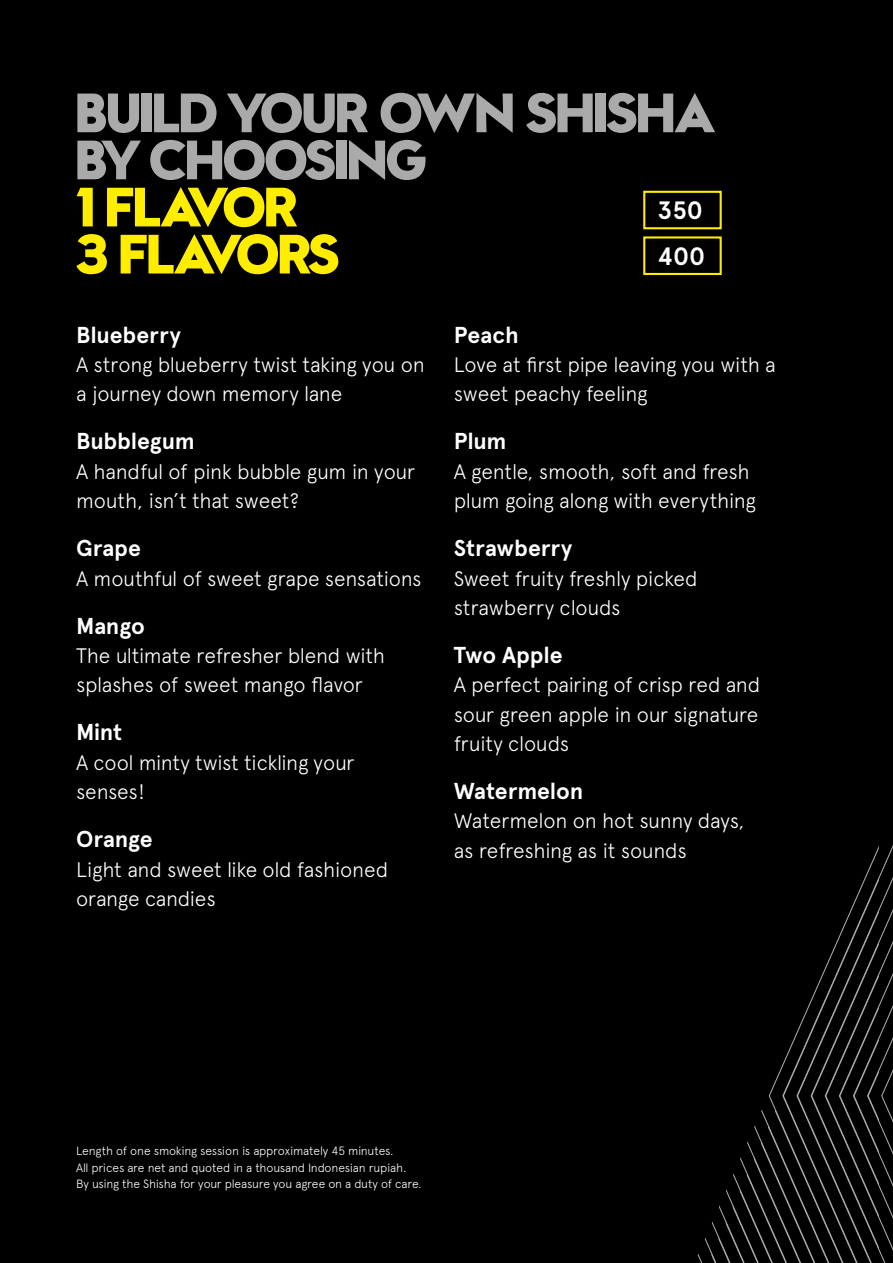
<style>
.page{position:relative;width:893px;height:1263px;background:#000}
.page>*{position:absolute;margin:0;border:0;box-sizing:border-box;transform-origin:0 0}
.t1{font:700 50.25px/47.1px "W Sans New";color:#aaa}
.t2{font:700 50.25px/47.1px "W Sans New";color:#ffed00}
.t3{font:700 25.05px/45.8px "Apercu Pro";letter-spacing:-.005em;color:#fff}
.t4{font:700 22.95px "Apercu Pro";letter-spacing:-.005em;color:#fff}
.t5{font:300 21px/29.2px "Apercu Pro";letter-spacing:-.015em;color:#fff}
.t6{font:300 12px/16.2px "Apercu Pro";letter-spacing:-.015em;color:#fff}
</style>
<div class="page">
<svg style="left:879px;top:845px;width:14px;height:418px"></svg>
<svg style="left:697px;top:846px;width:182px;height:417px"></svg>
<div style="left:643px;top:191px;width:79px;height:38px;border:2px solid #ffed00"></div>
<div style="left:643px;top:236px;width:79px;height:39px;border:2px solid #ffed00"></div>
<h1 class="t1" style="left:76px;top:91px;width:640px">BUILD YOUR OWN SHISHA<br>BY CHOOSING</h1>
<h1 class="t2" style="left:76px;top:186px;width:264px">1 FLAVOR<br>3 FLAVORS</h1>
<p class="t3" style="left:658px;top:186px;width:49px">350<br>400</p>
<p class="t4" style="left:76px;top:317px;width:106px">Blueberry</p>
<p class="t5" style="left:76px;top:348px;width:350px">A strong blueberry twist taking you on a journey down memory lane</p>
<p class="t4" style="left:76px;top:424px;width:120px">Bubblegum</p>
<p class="t5" style="left:76px;top:455px;width:341px">A handful of pink bubble gum in your mouth, isn’t that sweet?</p>
<p class="t4" style="left:76px;top:531px;width:66px">Grape</p>
<p class="t5" style="left:76px;top:562px;width:347px">A mouthful of sweet grape sensations</p>
<p class="t4" style="left:76px;top:608px;width:70px">Mango</p>
<p class="t5" style="left:76px;top:639px;width:311px">The ultimate refresher blend with splashes of sweet mango flavor</p>
<p class="t4" style="left:76px;top:715px;width:48px">Mint</p>
<p class="t5" style="left:76px;top:746px;width:280px">A cool minty twist tickling your senses!</p>
<p class="t4" style="left:76px;top:822px;width:78px">Orange</p>
<p class="t5" style="left:76px;top:853px;width:314px">Light and sweet like old fashioned orange candies</p>
<p class="t4" style="left:454px;top:317px;width:66px">Peach</p>
<p class="t5" style="left:454px;top:348px;width:324px">Love at first pipe leaving you with a sweet peachy feeling</p>
<p class="t4" style="left:454px;top:424px;width:54px">Plum</p>
<p class="t5" style="left:454px;top:455px;width:304px">A gentle, smooth, soft and fresh plum going along with everything</p>
<p class="t4" style="left:454px;top:531px;width:120px">Strawberry</p>
<p class="t5" style="left:454px;top:562px;width:246px">Sweet fruity freshly picked strawberry clouds</p>
<p class="t4" style="left:454px;top:638px;width:110px">Two Apple</p>
<p class="t5" style="left:454px;top:668px;width:308px;text-align:justify">A perfect pairing of crisp red and sour green apple in our signature fruity clouds</p>
<p class="t4" style="left:454px;top:774px;width:131px">Watermelon</p>
<p class="t5" style="left:454px;top:804px;width:292px">Watermelon on hot sunny days, as refreshing as it sounds</p>
<p class="t6" style="left:76px;top:1142px;width:347px">Length of one smoking session is approximately 45 minutes.<br>All prices are net and quoted in a thousand Indonesian rupiah.<br>By using the Shisha for your pleasure you agree on a duty of care.</p>
</div>
